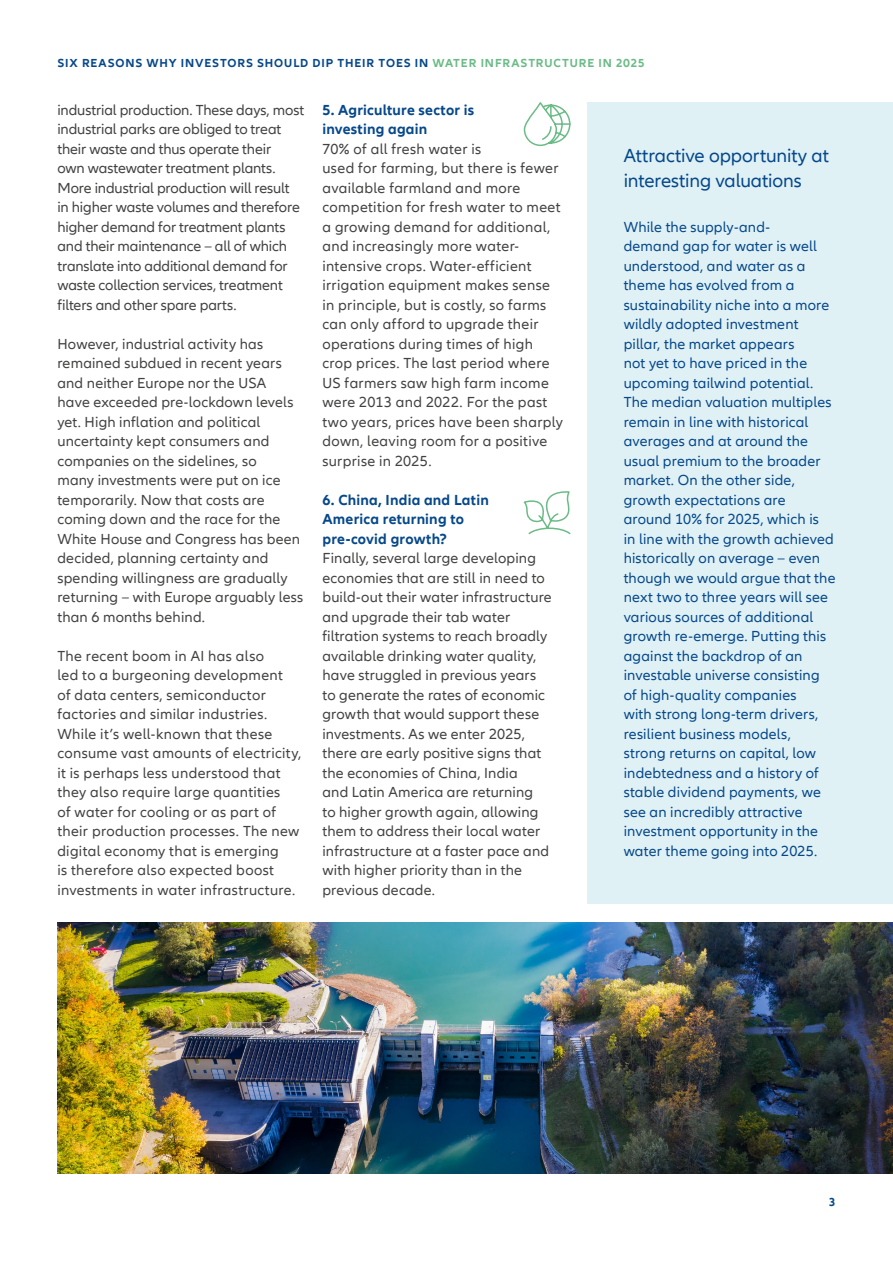
<style>
.page{position:relative;width:893px;height:1263px;background:#fff}
.page>*{position:absolute;margin:0;border:0;box-sizing:border-box;transform-origin:0 0}
.t1{font:19.5px/25.3px "Allianz Neo";letter-spacing:-.005em;color:#06488a}
.t2{font:15px/19.5px "Allianz Neo";letter-spacing:.015em;color:#424241}
.t3{font:15px/19.5px "Allianz Neo";letter-spacing:.01em;color:#06488a}
.t4{font:15px/19.5px "Allianz Neo";letter-spacing:-.01em;color:#424241}
.t5{font:700 15px/19.5px "Allianz Neo";letter-spacing:.015em;color:#06488a}
.t6{font:700 12px "Allianz Neo";letter-spacing:.075em;color:#06488a}
.s1{color:#6bbb87}
</style>
<div class="page">
<div style="left:587px;top:102px;width:306px;height:802px;background:#e0f1f5"></div>
<svg style="left:523px;top:102px;width:48px;height:44px"></svg>
<svg style="left:523px;top:491px;width:48px;height:44px"></svg>
<img style="left:57px;top:923px;width:836px;height:251px">
<p class="t6" style="left:57px;top:56px;width:589px">SIX REASONS WHY INVESTORS SHOULD DIP THEIR TOES IN <span class="s1">WATER INFRASTRUCTURE IN 2025</span></p>
<p class="t4" style="left:57px;top:100px;width:248px">industrial production. These days, most industrial parks are obliged to treat their waste and thus operate their<br>own wastewater treatment plants.<br>More industrial production will result in higher waste volumes and therefore higher demand for treatment plants and their maintenance – all of which translate into additional demand for waste collection services, treatment filters and other spare parts.</p>
<p class="t2" style="left:57px;top:334px;width:247px">However, industrial activity has remained subdued in recent years and neither Europe nor the USA<br>have exceeded pre-lockdown levels yet. High inflation and political uncertainty kept consumers and companies on the sidelines, so<br>many investments were put on ice temporarily. Now that costs are coming down and the race for the<br>White House and Congress has been decided, planning certainty and spending willingness are gradually returning – with Europe arguably less than 6 months behind.</p>
<p class="t2" style="left:57px;top:646px;width:245px">The recent boom in AI has also<br>led to a burgeoning development<br>of data centers, semiconductor factories and similar industries.<br>While it’s well-known that these consume vast amounts of electricity, it is perhaps less understood that they also require large quantities<br>of water for cooling or as part of their production processes. The new digital economy that is emerging<br>is therefore also expected boost investments in water infrastructure.</p>
<p class="t5" style="left:322px;top:100px;width:153px">5. Agriculture sector is investing again</p>
<p class="t2" style="left:322px;top:139px;width:242px">70% of all fresh water is<br>used for farming, but there is fewer available farmland and more competition for fresh water to meet a growing demand for additional, and increasingly more water&shy;intensive crops. Water-efficient irrigation equipment makes sense in principle, but is costly, so farms can only afford to upgrade their operations during times of high crop prices. The last period where<br>US farmers saw high farm income were 2013 and 2022. For the past two years, prices have been sharply down, leaving room for a positive surprise in 2025.</p>
<p class="t5" style="left:322px;top:490px;width:168px">6. China, India and Latin<br>America returning to pre-covid growth?</p>
<p class="t2" style="left:322px;top:549px;width:231px">Finally, several large developing economies that are still in need to build-out their water infrastructure and upgrade their tab water filtration systems to reach broadly available drinking water quality, have struggled in previous years to generate the rates of economic growth that would support these investments. As we enter 2025, there are early positive signs that the economies of China, India<br>and Latin America are returning<br>to higher growth again, allowing them to address their local water infrastructure at a faster pace and with higher priority than in the previous decade.</p>
<h1 class="t1" style="left:624px;top:143px;width:207px">Attractive opportunity at interesting valuations</h1>
<p class="t3" style="left:624px;top:217px;width:213px">While the supply-and-<br>demand gap for water is well understood, and water as a theme has evolved from a sustainability niche into a more wildly adopted investment pillar, the market appears<br>not yet to have priced in the upcoming tailwind potential.<br>The median valuation multiples remain in line with historical averages and at around the usual premium to the broader market. On the other side, growth expectations are around 10% for 2025, which is<br>in line with the growth achieved historically on average – even though we would argue that the next two to three years will see various sources of additional growth re-emerge. Putting this against the backdrop of an investable universe consisting of high-quality companies<br>with strong long-term drivers, resilient business models, strong returns on capital, low indebtedness and a history of stable dividend payments, we see an incredibly attractive investment opportunity in the water theme going into 2025.</p>
<p class="t6" style="left:829px;top:1194px;width:8px">3</p>
</div>
